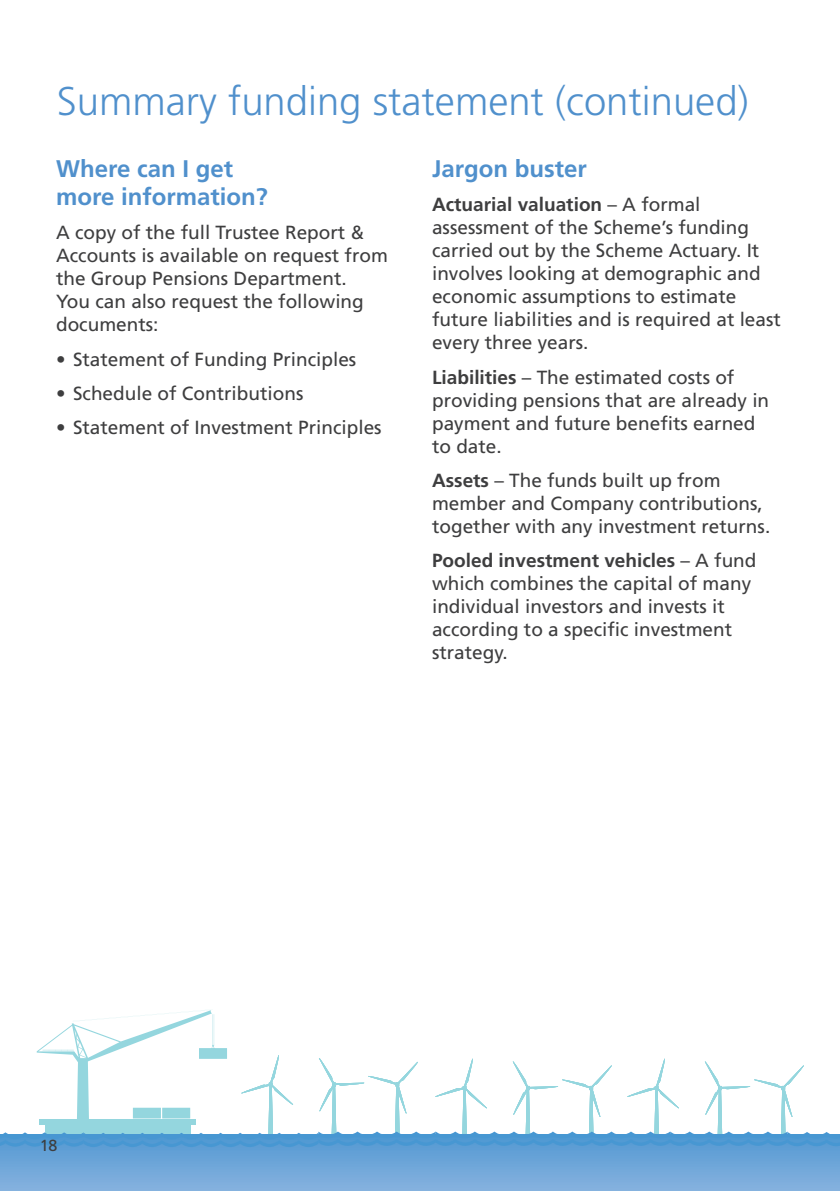
<style>
.page{position:relative;width:840px;height:1191px;background:#fff}
.page>*{position:absolute;margin:0;border:0;box-sizing:border-box;transform-origin:0 0}
.t1{font:300 40px "Frutiger LT Std";color:#5090cc}
.t2{font:700 24px/28px "Frutiger LT Std";color:#5090cc}
.t3{font:19px/23px "Frutiger LT Std";color:#3e3e3f}
.t4{font:16px "Frutiger LT Std";color:#3e3e3f}
.s1{font-weight:700}
</style>
<div class="page">
<svg style="left:0;top:1151px;width:839px;height:40px;background:#73a8da"></svg>
<svg style="left:0;top:1010px;width:839px;height:141px"></svg>
<h1 class="t1" style="left:57px;top:79px;width:693px">Summary funding statement (continued)</h1>
<p class="t2" style="left:56px;top:155px;width:213px">Where can I get more information?</p>
<p class="t3" style="left:56px;top:221px;width:333px">A copy of the full Trustee Report &amp;<br>Accounts is available on request from the Group Pensions Department.<br>You can also request the following documents:</p>
<p class="t3" style="left:56px;top:347px;width:301px">• Statement of Funding Principles</p>
<p class="t3" style="left:56px;top:382px;width:249px">• Schedule of Contributions</p>
<p class="t3" style="left:56px;top:416px;width:327px">• Statement of Investment Principles</p>
<p class="t2" style="left:432px;top:155px;width:156px">Jargon buster</p>
<p class="t3" style="left:432px;top:193px;width:350px"><span class="s1">Actuarial valuation</span> – A formal assessment of the Scheme’s funding carried out by the Scheme Actuary. It involves looking at demographic and economic assumptions to estimate future liabilities and is required at least every three years.</p>
<p class="t3" style="left:432px;top:365px;width:338px"><span class="s1">Liabilities</span> – The estimated costs of providing pensions that are already in payment and future benefits earned to date.</p>
<p class="t3" style="left:432px;top:469px;width:339px"><span class="s1">Assets</span> – The funds built up from member and Company contributions, together with any investment returns.</p>
<p class="t3" style="left:432px;top:549px;width:326px"><span class="s1">Pooled investment vehicles</span> – A fund which combines the capital of many individual investors and invests it according to a specific investment strategy.</p>
<p class="t4" style="left:40px;top:1136px;width:19px">18</p>
</div>
